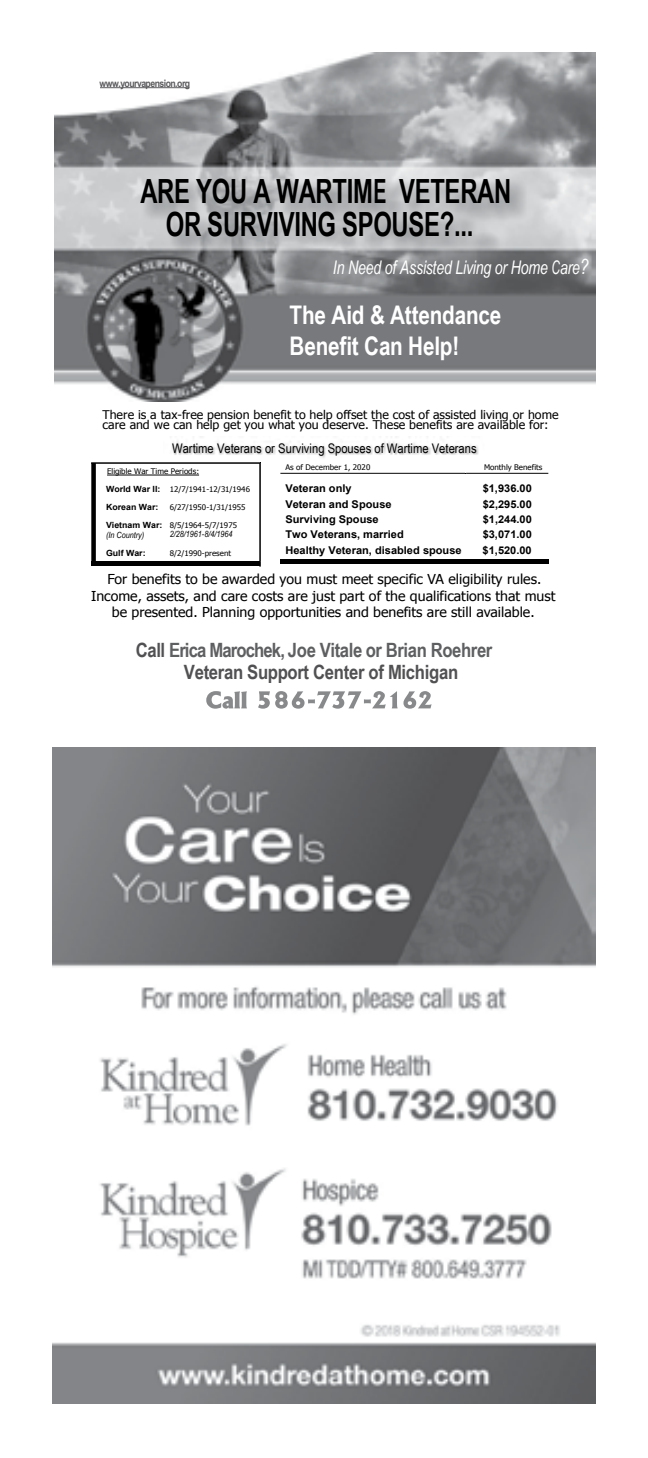
<style>
.page{position:relative;width:648px;height:1458px;background:#fff}
.page>*{position:absolute;margin:0;border:0;box-sizing:border-box;transform-origin:0 0}
.t1{font:700 33.3px/33.5px "Arial Narrow";letter-spacing:-.01em;color:#000;text-align:center;scale:.87 1}
.t2{font:700 25.65px/31.5px "Arial Narrow";letter-spacing:-.005em;color:#fff}
.t3{font:700 19.8px/22.1px "Arial Narrow";letter-spacing:-.02em;color:#5e5f61}
.t4{font:italic 18.68px "Arial Narrow";letter-spacing:-.01em;color:#fff;scale:.92 1}
.t5{font:13.72px/16.4px "Tahoma";color:#000;text-align:center}
.t6{font:13.28px "Arial Narrow";color:#000}
.t7{font:11.92px/10.6px "Tahoma";color:#000}
.t8{font:700 10.58px "Arial";color:#000}
.t9{font:700 10.35px "Arial Narrow";letter-spacing:-.05em;color:#5b5b5e}
.t10{font:italic 8.55px "Arial Narrow";color:#000}
.t11{font:700 8.55px "Arial";color:#000}
.t12{font:7.65px "Tahoma";color:#000}
.s1{font-size:20.93px}
.s2{font-family:"Arial";font-weight:700;font-size:8.55px}
.s3{color:#515153}
</style>
<div class="page">
<img style="left:54px;top:53px;width:541px;height:348px">
<hr style="left:100px;top:87px;width:89px;height:1px;background:#5b5b5e">
<hr style="left:91px;top:463px;width:4px;height:98px;background:#4f4f4f">
<hr style="left:91px;top:463px;width:169px;height:1px;background:#000">
<div style="left:91px;top:561px;width:169px;height:5px;background:#000"></div>
<svg style="left:92px;top:464px;width:4px;height:97px"></svg>
<hr style="left:260px;top:463px;width:1px;height:98px;background:#000">
<hr style="left:107px;top:475px;width:92px;height:1px;background:#000">
<img style="left:163px;top:436px;width:316px;height:29px">
<svg style="left:206px;top:691px;width:41px;height:18px"></svg>
<svg style="left:258px;top:691px;width:174px;height:18px"></svg>
<hr style="left:280px;top:473px;width:185px;height:1px;background:#000">
<hr style="left:466px;top:473px;width:82px;height:1px;background:#000">
<div style="left:280px;top:559px;width:186px;height:5px;background:#000"></div>
<svg style="left:466px;top:559px;width:5px;height:5px"></svg>
<div style="left:471px;top:559px;width:77px;height:5px;background:#000"></div>
<img style="left:53px;top:747px;width:542px;height:656px">
<p class="t9" style="left:100px;top:75px;width:92px">www.yourvapension.org</p>
<h1 class="t1" style="left:140px;top:173px;width:428px">ARE YOU A WARTIME VETERAN<br>OR SURVIVING SPOUSE?...</h1>
<h3 class="t4" style="left:333px;top:255px;width:280px">In Need of Assisted Living or Home Care<span class="s1">?</span></h3>
<h2 class="t2" style="left:290px;top:298px;width:213px">The Aid &amp; Attendance<br>Benefit Can Help!</h2>
<p class="t7" style="left:103px;top:409px;width:458px">There is a tax-free pension benefit to help offset the cost of assisted living or home care and we can help get you what you deserve. These benefits are available for:</p>
<p class="t6" style="left:172px;top:439px;width:306px">Wartime Veterans or Surviving Spouses of Wartime Veterans</p>
<p class="t12" style="left:285px;top:462px;width:86px">As of December 1, 2020</p>
<p class="t12" style="left:484px;top:462px;width:60px">Monthly Benefits</p>
<p class="t8" style="left:285px;top:482px;width:68px">Veteran only</p>
<p class="t8" style="left:483px;top:482px;width:51px">$1,936.00</p>
<p class="t8" style="left:285px;top:497px;width:108px">Veteran and Spouse</p>
<p class="t8" style="left:483px;top:497px;width:51px">$2,295.00</p>
<p class="t8" style="left:285px;top:512px;width:95px">Surviving Spouse</p>
<p class="t8" style="left:483px;top:512px;width:51px">$1,244.00</p>
<p class="t8" style="left:285px;top:528px;width:120px">Two Veterans, married</p>
<p class="t8" style="left:483px;top:528px;width:51px">$3,071.00</p>
<p class="t8" style="left:285px;top:543px;width:178px">Healthy Veteran, disabled spouse</p>
<p class="t8" style="left:483px;top:543px;width:51px">$1,520.00</p>
<p class="t12" style="left:107px;top:466px;width:94px">Eligible War Time Periods:</p>
<p class="t12" style="left:106px;top:484px;width:145px"><span class="s2">World War II:</span> 12/7/1941-12/31/1946</p>
<p class="t11" style="left:106px;top:502px;width:54px">Korean War:</p>
<p class="t12" style="left:170px;top:502px;width:77px">6/27/1950-1/31/1955</p>
<p class="t12" style="left:106px;top:520px;width:133px"><span class="s2">Vietnam War:</span> 8/5/1964-5/7/1975</p>
<p class="t10" style="left:106px;top:529px;width:40px">(In Country)</p>
<p class="t10" style="left:170px;top:528px;width:64px">2/28/1961-8/4/1964</p>
<p class="t11" style="left:106px;top:548px;width:41px">Gulf War:</p>
<p class="t12" style="left:170px;top:548px;width:63px">8/2/1990-present</p>
<p class="t5" style="left:91px;top:571px;width:466px">For benefits to be awarded you must meet specific VA eligibility rules.<br>Income, assets, and care costs are just part of the qualifications that must be presented. Planning opportunities and benefits are still available.</p>
<h3 class="t3" style="left:184px;top:638px;width:310px;text-indent:-48px"><span class="s3">Call</span> Erica Marochek, Joe Vitale or Brian Roehrer<br><span class="s3">Veteran Support Center of Michigan</span></h3>
</div>
